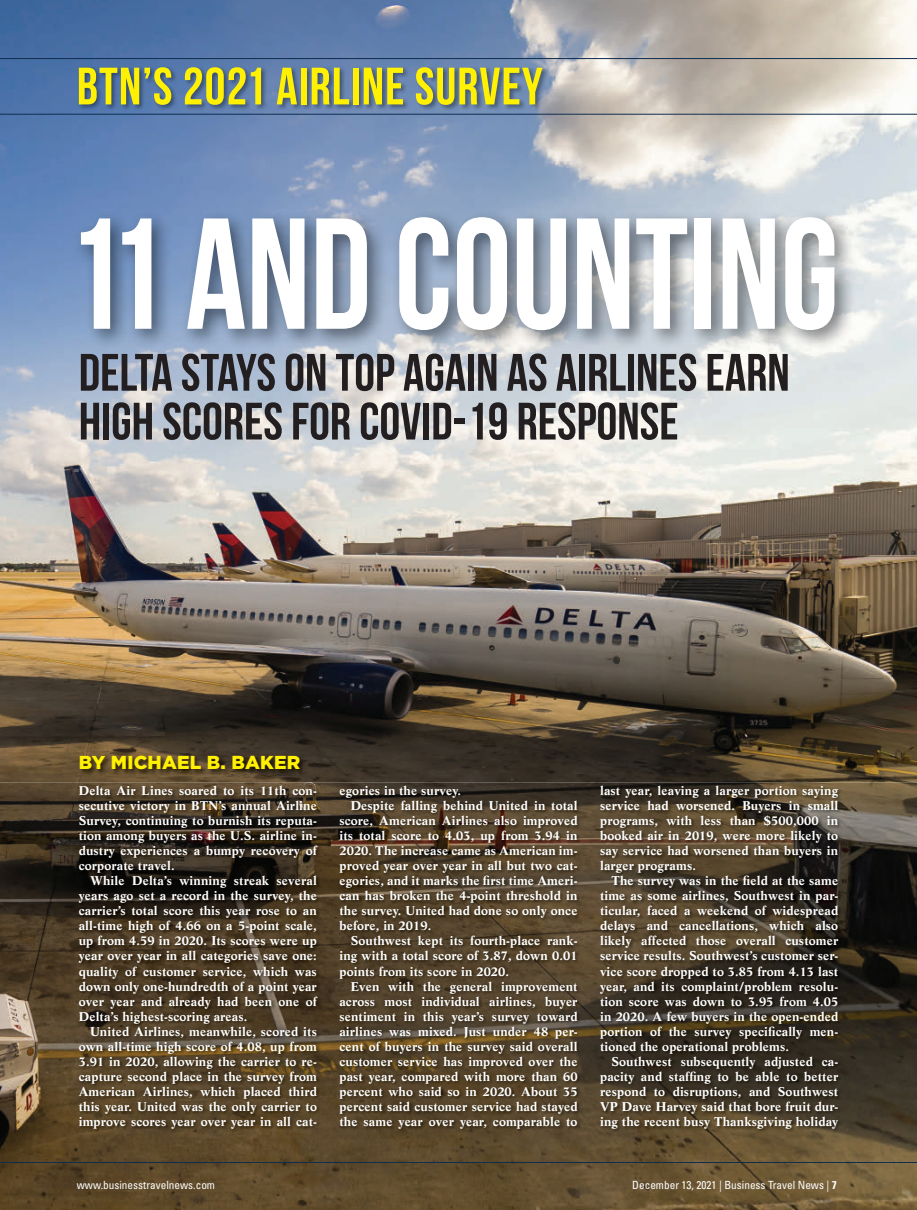
<style>
.page{position:relative;width:917px;height:1210px;background:#fff}
.page>*{position:absolute;margin:0;border:0;box-sizing:border-box;transform-origin:0 0}
.t1{font:157.5px "Bebas Neue";color:#fff;scale:.95 1}
.t2{font:52.5px/48.8px "Bebas Neue";color:#231f20}
.t3{font:52.5px "Bebas Neue";letter-spacing:.02em;color:#fff101}
.t4{font:900 18.75px "Gotham";letter-spacing:.01em;color:#fff101}
.t5{font:700 12.5px/15px "Life LT Std";letter-spacing:.01em;color:#fff;text-align:justify}
.t6{font:condensed 11.25px "Univers LT Std";color:#fff}
.s1{font-weight:700}
</style>
<div class="page">
<img style="left:0;top:0;width:917px;height:782px">
<img style="left:0;top:782px;width:917px;height:427px">
<img style="left:73px;top:209px;width:783px;height:142px">
<img style="left:78px;top:754px;width:228px;height:22px">
<img style="left:77px;top:66px;width:472px;height:45px">
<img style="left:78px;top:785px;width:764px;height:347px">
<hr style="left:0;top:114px;width:917px;height:1px;background:#0f2e4f">
<hr style="left:0;top:58px;width:917px;height:1px;background:#0f2e4f">
<hr style="left:0;top:1162px;width:917px;height:1px;background:#0f2e4f">
<h2 class="t3" style="left:77px;top:57px;width:467px">BTN’S 2021 AIRLINE SURVEY</h2>
<h1 class="t1" style="left:65px;top:188px;width:816px">11 AND COUNTING</h1>
<h2 class="t2" style="left:79px;top:347px;width:712px">DELTA STAYS ON TOP AGAIN AS AIRLINES EARN<br>HIGH SCORES FOR COVID-19 RESPONSE</h2>
<h3 class="t4" style="left:79px;top:750px;width:223px">BY MICHAEL B. BAKER</h3>
<p class="t5" style="left:79px;top:783px;width:240px">Delta Air Lines soared to its 11th con&shy;secutive victory in BTN’s annual Airline Survey, continuing to burnish its reputa&shy;tion among buyers as the U.S. airline in&shy;dustry experiences a bumpy recovery of corporate travel.</p>
<p class="t5" style="left:79px;top:873px;width:240px;text-indent:11px">While Delta’s winning streak several years ago set a record in the survey, the carrier’s total score this year rose to an all-time high of 4.66 on a 5-point scale, up from 4.59 in 2020. Its scores were up year over year in all categories save one: quality of customer service, which was down only one-hundredth of a point year over year and already had been one of Delta’s highest-scoring areas.</p>
<p class="t5" style="left:79px;top:1023px;width:240px;text-indent:11px">United Airlines, meanwhile, scored its own all-time high score of 4.08, up from 3.91 in 2020, allowing the carrier to re&shy;capture second place in the survey from American Airlines, which placed third this year. United was the only carrier to improve scores year over year in all cat-</p>
<p class="t5" style="left:339px;top:783px;width:123px">egories in the survey.</p>
<p class="t5" style="left:351px;top:798px;width:228px">Despite falling behind United in total</p>
<p class="t5" style="left:339px;top:813px;width:240px">score, American Airlines also improved</p>
<p class="t5" style="left:339px;top:828px;width:240px">its total score to 4.03, up from 3.94 in</p>
<p class="t5" style="left:339px;top:843px;width:240px">2020. The increase came as American im-</p>
<p class="t5" style="left:339px;top:858px;width:240px">proved year over year in all but two cat-</p>
<p class="t5" style="left:339px;top:873px;width:240px">egories, and it marks the first time Ameri-</p>
<p class="t5" style="left:339px;top:888px;width:240px">can has broken the 4-point threshold in</p>
<p class="t5" style="left:339px;top:903px;width:240px">the survey. United had done so only once</p>
<p class="t5" style="left:339px;top:918px;width:93px">before, in 2019.</p>
<p class="t5" style="left:351px;top:933px;width:228px">Southwest kept its fourth-place rank-</p>
<p class="t5" style="left:339px;top:948px;width:240px">ing with a total score of 3.87, down 0.01</p>
<p class="t5" style="left:339px;top:963px;width:171px">points from its score in 2020.</p>
<p class="t5" style="left:351px;top:978px;width:228px">Even with the general improvement</p>
<p class="t5" style="left:339px;top:993px;width:240px">across most individual airlines, buyer</p>
<p class="t5" style="left:339px;top:1008px;width:240px">sentiment in this year’s survey toward</p>
<p class="t5" style="left:339px;top:1023px;width:240px">airlines was mixed. Just under 48 per-</p>
<p class="t5" style="left:339px;top:1038px;width:240px">cent of buyers in the survey said overall</p>
<p class="t5" style="left:339px;top:1053px;width:240px">customer service has improved over the</p>
<p class="t5" style="left:339px;top:1068px;width:240px">past year, compared with more than 60</p>
<p class="t5" style="left:339px;top:1083px;width:240px">percent who said so in 2020. About 35</p>
<p class="t5" style="left:339px;top:1098px;width:240px">percent said customer service had stayed</p>
<p class="t5" style="left:339px;top:1113px;width:240px">the same year over year, comparable to</p>
<p class="t5" style="left:600px;top:783px;width:240px">last year, leaving a larger portion saying service had worsened. Buyers in small programs, with less than $500,000 in booked air in 2019, were more likely to say service had worsened than buyers in larger programs.</p>
<p class="t5" style="left:600px;top:873px;width:240px;text-indent:11px">The survey was in the field at the same time as some airlines, Southwest in par&shy;ticular, faced a weekend of widespread delays and cancellations, which also likely affected those overall customer service results. Southwest’s customer ser&shy;vice score dropped to 3.85 from 4.13 last year, and its complaint/problem resolu&shy;tion score was down to 3.95 from 4.05 in 2020. A few buyers in the open-ended portion of the survey specifically men&shy;tioned the operational problems.</p>
<p class="t5" style="left:600px;top:1053px;width:240px;text-indent:11px">Southwest subsequently adjusted ca&shy;pacity and staffing to be able to better respond to disruptions, and Southwest VP Dave Harvey said that bore fruit dur&shy;ing the recent busy Thanksgiving holiday</p>
<p class="t6" style="left:77px;top:1177px;width:140px">www.businesstravelnews.com</p>
<p class="t6" style="left:632px;top:1177px;width:206px">December 13, 2021 | Business Travel News | <span class="s1">7</span></p>
</div>
